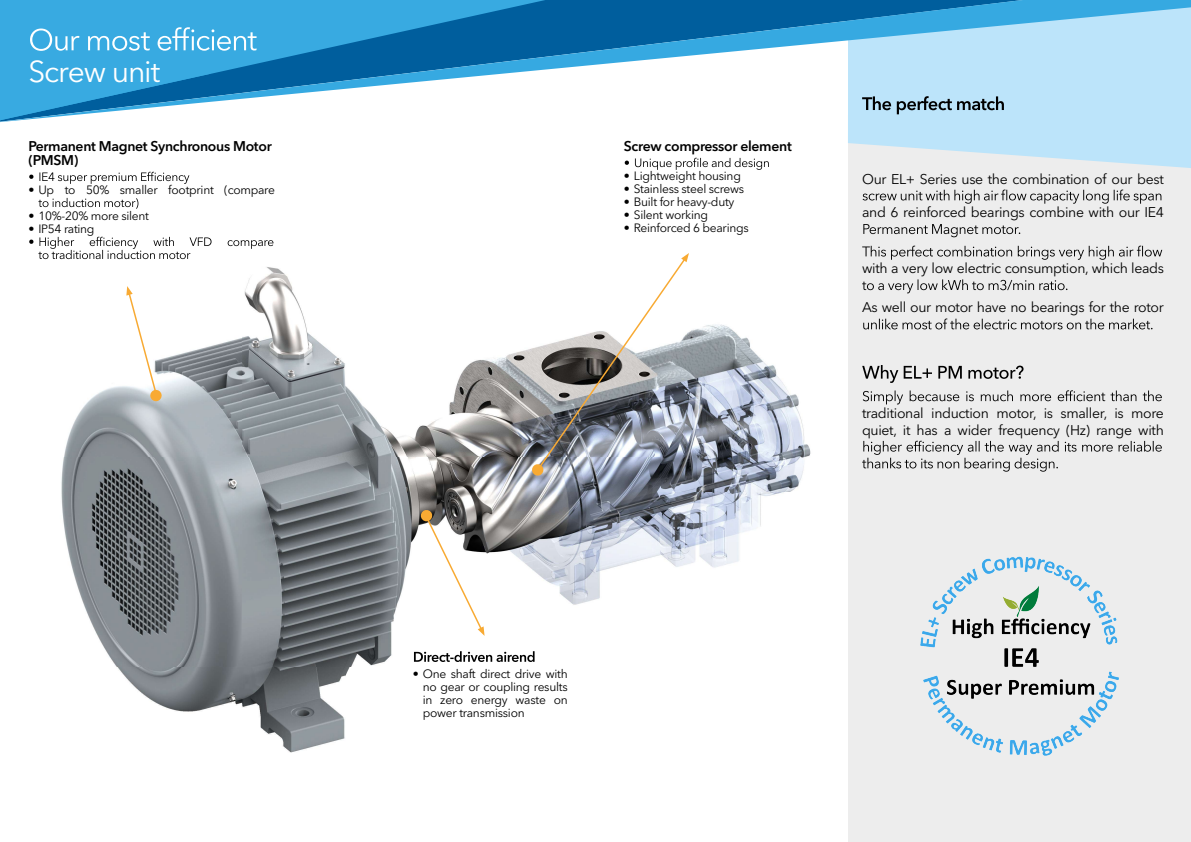
<style>
.page{position:relative;width:1191px;height:842px;background:#fff}
.page>*{position:absolute;margin:0;border:0;box-sizing:border-box;transform-origin:0 0}
.t1{font:30px "Avenir Next Cyr";letter-spacing:-.04em;color:#fff}
.t2{font:14px/16.8px "Avenir Next Cyr";letter-spacing:-.025em;color:#000}
.t3{font:600 14px/14px "Avenir Next Cyr";letter-spacing:-.02em;color:#000}
.t4{font:12px/13px "Avenir Next Cyr";letter-spacing:-.025em;color:#000;text-align:justify}
</style>
<div class="page">
<div style="left:848px;top:1px;width:343px;height:841px;background:#ededed"></div>
<img style="left:920px;top:556px;width:199px;height:200px">
<img style="left:45px;top:259px;width:766px;height:494px">
<svg style="left:848px;top:122px;width:343px;height:46px;fill:#bce4fa"></svg>
<svg style="left:0;top:0;width:1191px;height:122px"></svg>
<svg style="left:420px;top:509px;width:64px;height:127px"></svg>
<svg style="left:126px;top:286px;width:36px;height:116px"></svg>
<svg style="left:414px;top:651px;width:120px;height:11px"></svg>
<svg style="left:624px;top:161px;width:5px;height:4px"></svg>
<svg style="left:635px;top:158px;width:134px;height:12px"></svg>
<svg style="left:29px;top:175px;width:4px;height:4px"></svg>
<svg style="left:39px;top:172px;width:150px;height:12px"></svg>
<svg style="left:38px;top:198px;width:100px;height:11px"></svg>
<svg style="left:29px;top:237px;width:244px;height:22px"></svg>
<svg style="left:0;top:1px;width:256px;height:119px;background:#4aabdc"></svg>
<svg style="left:862px;top:96px;width:142px;height:18px;background:#8ba8b9"></svg>
<svg style="left:862px;top:190px;width:299px;height:14px"></svg>
<svg style="left:863px;top:224px;width:157px;height:13px"></svg>
<svg style="left:862px;top:246px;width:300px;height:14px"></svg>
<svg style="left:862px;top:279px;width:205px;height:14px"></svg>
<svg style="left:863px;top:318px;width:289px;height:11px"></svg>
<svg style="left:862px;top:365px;width:161px;height:18px"></svg>
<svg style="left:862px;top:390px;width:299px;height:14px"></svg>
<svg style="left:862px;top:441px;width:299px;height:31px"></svg>
<svg style="left:531px;top:253px;width:158px;height:223px"></svg>
<h1 class="t1" style="left:28px;top:54px;width:134px">Screw unit</h1>
<p class="t3" style="left:28px;top:139px;width:245px">Permanent Magnet Synchronous Motor (PMSM)</p>
<p class="t4" style="left:28px;top:183px;width:248px">• Up to 50% smaller footprint (compare</p>
<p class="t4" style="left:28px;top:209px;width:122px">• 10%-20% more silent</p>
<p class="t4" style="left:28px;top:222px;width:68px">• IP54 rating</p>
<p class="t3" style="left:624px;top:139px;width:169px">Screw compressor element</p>
<p class="t4" style="left:624px;top:169px;width:119px">• Lightweight housing</p>
<p class="t4" style="left:624px;top:182px;width:122px">• Stainless steel screws</p>
<p class="t4" style="left:624px;top:195px;width:112px">• Built for heavy-duty</p>
<p class="t4" style="left:624px;top:208px;width:86px">• Silent working</p>
<p class="t4" style="left:624px;top:221px;width:126px">• Reinforced 6 bearings</p>
<p class="t2" style="left:862px;top:170px;width:303px">Our EL+ Series use the combination of our best</p>
<p class="t2" style="left:862px;top:204px;width:303px">and 6 reinforced bearings combine with our IE4</p>
<p class="t2" style="left:862px;top:260px;width:303px">with a very low electric consumption, which leads</p>
<p class="t2" style="left:862px;top:299px;width:303px">As well our motor have no bearings for the rotor</p>
<p class="t2" style="left:862px;top:405px;width:303px">traditional induction motor, is smaller, is more quiet, it has a wider frequency (Hz) range with</p>
<p class="t4" style="left:423px;top:667px;width:146px;text-indent:-10px">• One shaft direct drive with no gear or coupling results in zero energy waste on power transmission</p>
</div>
